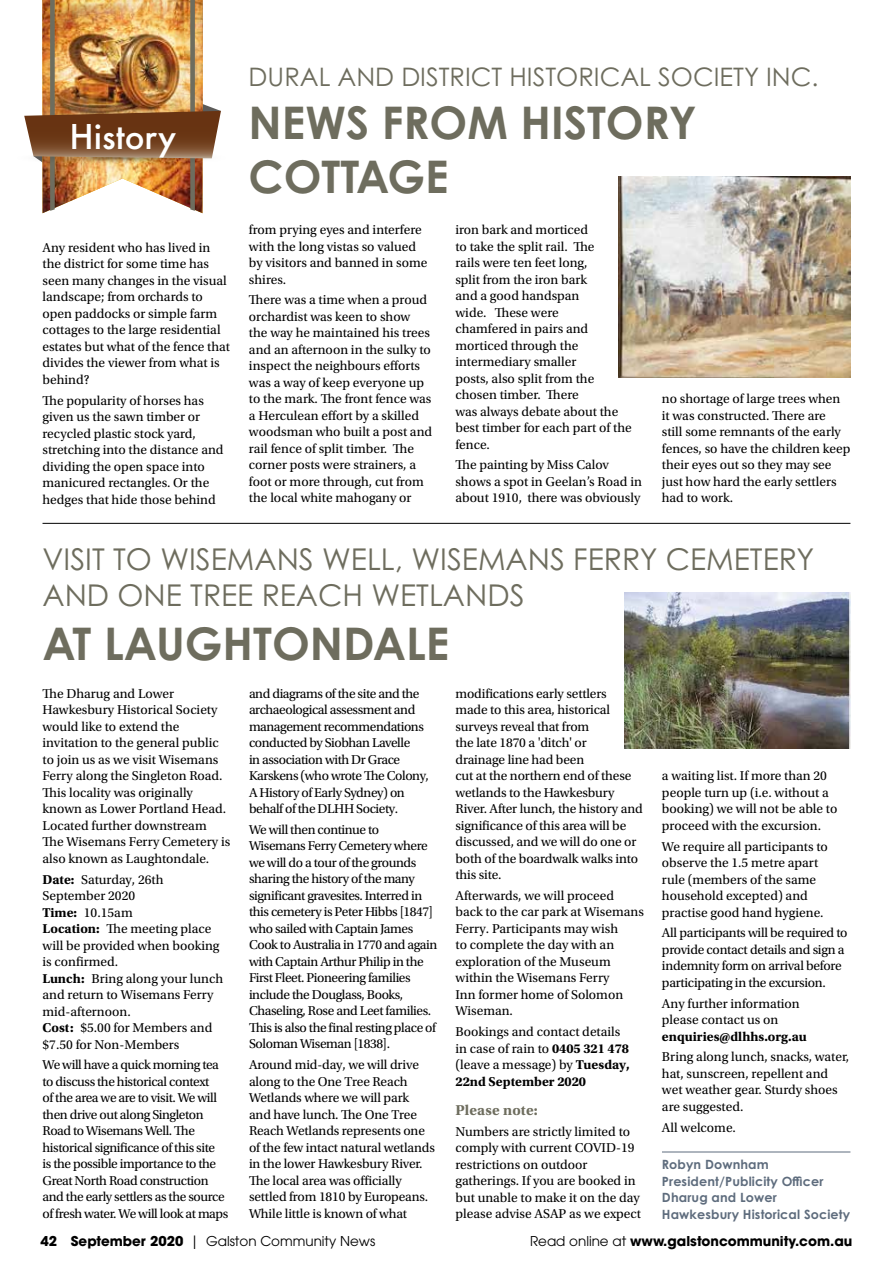
<style>
.page{position:relative;width:893px;height:1263px;background:#fff}
.page>*{position:absolute;margin:0;border:0;box-sizing:border-box;transform-origin:0 0}
.t1{font:700 45px/54px "Century Gothic Pro";color:#6e6d5e}
.t2{font:500 37.5px "Futura PT";color:#fff}
.t3{font:30px/36px "Century Gothic Pro";color:#6e6d5e}
.t4{font:25.5px "Century Gothic Pro";color:#6e6d5e}
.t5{font:700 15px "Utopia Std";letter-spacing:.01em;color:#6e6d5e}
.t6{font:13.5px/16.5px "Utopia Std";color:#000}
.t7{font:13.5px/16.5px "Utopia Std";letter-spacing:-.03em;color:#000}
.t8{font:13.5px/16.5px "Utopia Std";letter-spacing:-.02em;color:#000}
.t9{font:700 13.5px "ITC Avant Garde Pro";color:#000}
.t10{font:13.5px "ITC Avant Garde Pro";color:#000}
.t11{font:700 13.5px "Utopia Std";color:#000}
.t12{font:700 12.75px/16.5px "Century Gothic Pro";letter-spacing:.01em;color:#5e6c7d}
.s1{font-weight:700}
.s2{font-weight:400}
</style>
<div class="page">
<img style="left:24px;top:0;width:197px;height:213px">
<img style="left:618px;top:177px;width:232px;height:200px">
<hr style="left:662px;top:1151px;width:188px;height:1px;background:#5e6c7d">
<hr style="left:43px;top:523px;width:807px;height:1px;background:#000">
<img style="left:624px;top:592px;width:226px;height:157px">
<h2 class="t2" style="left:69px;top:114px;width:108px">History</h2>
<p class="t6" style="left:43px;top:239px;width:189px">Any resident who has lived in the district for some time has seen many changes in the visual landscape; from orchards to open paddocks or simple farm cottages to the large residential estates but what of the fence that divides the viewer from what is behind?</p>
<p class="t6" style="left:43px;top:392px;width:183px">The popularity of horses has given us the sawn timber or recycled plastic stock yard, stretching into the distance and dividing the open space into manicured rectangles. Or the hedges that hide those behind</p>
<h3 class="t4" style="left:249px;top:61px;width:571px">DURAL AND DISTRICT HISTORICAL SOCIETY INC.</h3>
<h1 class="t1" style="left:249px;top:94px;width:450px">NEWS FROM HISTORY<br>COTTAGE</h1>
<p class="t6" style="left:249px;top:222px;width:180px">from prying eyes and interfere with the long vistas so valued by visitors and banned in some shires.</p>
<p class="t6" style="left:249px;top:292px;width:185px">There was a time when a proud orchardist was keen to show the way he maintained his trees and an afternoon in the sulky to inspect the neighbours efforts was a way of keep everyone up to the mark. The front fence was a Herculean effort by a skilled woodsman who built a post and rail fence of split timber. The corner posts were strainers, a foot or more through, cut from the local white mahogany or</p>
<p class="t6" style="left:455px;top:222px;width:178px">iron bark and morticed<br>to take the split rail. The<br>rails were ten feet long,<br>split from the iron bark<br>and a good handspan<br>wide. These were<br>chamfered in pairs and morticed through the intermediary smaller<br>posts, also split from the chosen timber. There<br>was always debate about the best timber for each part of the fence.</p>
<p class="t6" style="left:455px;top:457px;width:188px">The painting by Miss Calov shows a spot in Geelan’s Road in about 1910, there was obviously</p>
<p class="t6" style="left:662px;top:391px;width:190px">no shortage of large trees when it was constructed. There are<br>still some remnants of the early fences, so have the children keep their eyes out so they may see just how hard the early settlers had to work.</p>
<h3 class="t3" style="left:43px;top:541px;width:773px">VISIT TO WISEMANS WELL, WISEMANS FERRY CEMETERY<br>AND ONE TREE REACH WETLANDS</h3>
<h1 class="t1" style="left:43px;top:616px;width:408px">AT LAUGHTONDALE</h1>
<p class="t6" style="left:43px;top:685px;width:189px">The Dharug and Lower<br>Hawkesbury Historical Society would like to extend the invitation to the general public to join us as we visit Wisemans<br>Ferry along the Singleton Road.<br>This locality was originally known as Lower Portland Head.<br>Located further downstream<br>The Wisemans Ferry Cemetery is also known as Laughtondale.</p>
<p class="t6" style="left:43px;top:871px;width:182px"><span class="s1">Date:</span> Saturday, 26th<br>September 2020<br><span class="s1">Time:</span> 10.15am<br><span class="s1">Location:</span> The meeting place will be provided when booking is confirmed.<br><span class="s1">Lunch:</span> Bring along your lunch and return to Wisemans Ferry mid-afternoon.<br><span class="s1">Cost:</span> $5.00 for Members and $7.50 for Non-Members</p>
<p class="t7" style="left:43px;top:1057px;width:187px">We will have a quick morning tea to discuss the historical context<br>of the area we are to visit. We will then drive out along Singleton<br>Road to Wisemans Well. The historical significance of this site<br>is the possible importance to the<br>Great North Road construction and the early settlers as the source of fresh water. We will look at maps</p>
<p class="t6" style="left:455px;top:685px;width:189px">modifications early settlers<br>made to this area, historical surveys reveal that from<br>the late 1870 a 'ditch' or<br>drainage line had been<br>cut at the northern end of these wetlands to the Hawkesbury<br>River. After lunch, the history and significance of this area will be discussed, and we will do one or both of the boardwalk walks into this site.</p>
<p class="t6" style="left:455px;top:887px;width:190px">Afterwards, we will proceed back to the car park at Wisemans<br>Ferry. Participants may wish<br>to complete the day with an exploration of the Museum within the Wisemans Ferry<br>Inn former home of Solomon<br>Wiseman.</p>
<p class="t6" style="left:455px;top:1024px;width:176px">Bookings and contact details in case of rain to <span class="s1">0405 321 478 </span>(leave a message) by <span class="s1">Tuesday,<br>22nd September 2020</span></p>
<p class="t5" style="left:455px;top:1101px;width:84px">Please note:</p>
<p class="t6" style="left:455px;top:1123px;width:187px">Numbers are strictly limited to comply with current COVID-19 restrictions on outdoor gatherings. If you are booked in but unable to make it on the day please advise ASAP as we expect</p>
<p class="t7" style="left:249px;top:685px;width:181px">and diagrams of the site and the archaeological assessment and management recommendations conducted by Siobhan Lavelle<br>in association with Dr Grace<br>Karskens (who wrote The Colony,<br>A History of Early Sydney) on behalf of the DLHH Society.</p>
<p class="t7" style="left:249px;top:821px;width:190px">We will then continue to<br>Wisemans Ferry Cemetery where we will do a tour of the grounds sharing the history of the many significant gravesites. Interred in this cemetery is Peter Hibbs [1847] who sailed with Captain James<br>Cook to Australia in 1770 and again with Captain Arthur Philip in the<br>First Fleet. Pioneering families include the Douglass, Books,<br>Chaseling, Rose and Leet families.<br>This is also the final resting place of<br>Soloman Wiseman [1838].</p>
<p class="t6" style="left:249px;top:1057px;width:187px">Around mid-day, we will drive along to the One Tree Reach<br>Wetlands where we will park<br>and have lunch. The One Tree<br>Reach Wetlands represents one of the few intact natural wetlands in the lower Hawkesbury River.<br>The local area was officially settled from 1810 by Europeans.<br>While little is known of what</p>
<p class="t6" style="left:662px;top:768px;width:177px">a waiting list. If more than 20 people turn up (i.e. without a booking) we will not be able to proceed with the excursion.</p>
<p class="t6" style="left:662px;top:838px;width:167px">We require all participants to observe the 1.5 metre apart rule (members of the same household excepted) and practise good hand hygiene.</p>
<p class="t8" style="left:662px;top:925px;width:187px">All participants will be required to provide contact details and sign a indemnity form on arrival before participating in the excursion.</p>
<p class="t6" style="left:662px;top:995px;width:139px">Any further information please contact us on</p>
<p class="t11" style="left:662px;top:1028px;width:146px">enquiries@dlhhs.org.au</p>
<p class="t6" style="left:662px;top:1049px;width:189px">Bring along lunch, snacks, water, hat, sunscreen, repellent and wet weather gear. Sturdy shoes are suggested.</p>
<p class="t6" style="left:662px;top:1119px;width:75px">All welcome.</p>
<p class="t12" style="left:662px;top:1156px;width:190px">Robyn Downham<br>President/Publicity Officer<br>Dharug and Lower<br>Hawkesbury Historical Society</p>
<p class="t10" style="left:41px;top:1232px;width:336px"><span class="s1">42 September 2020</span> | Galston Community News</p>
<p class="t9" style="left:530px;top:1232px;width:324px"><span class="s2">Read online at</span> www.galstoncommunity.com.au</p>
</div>
